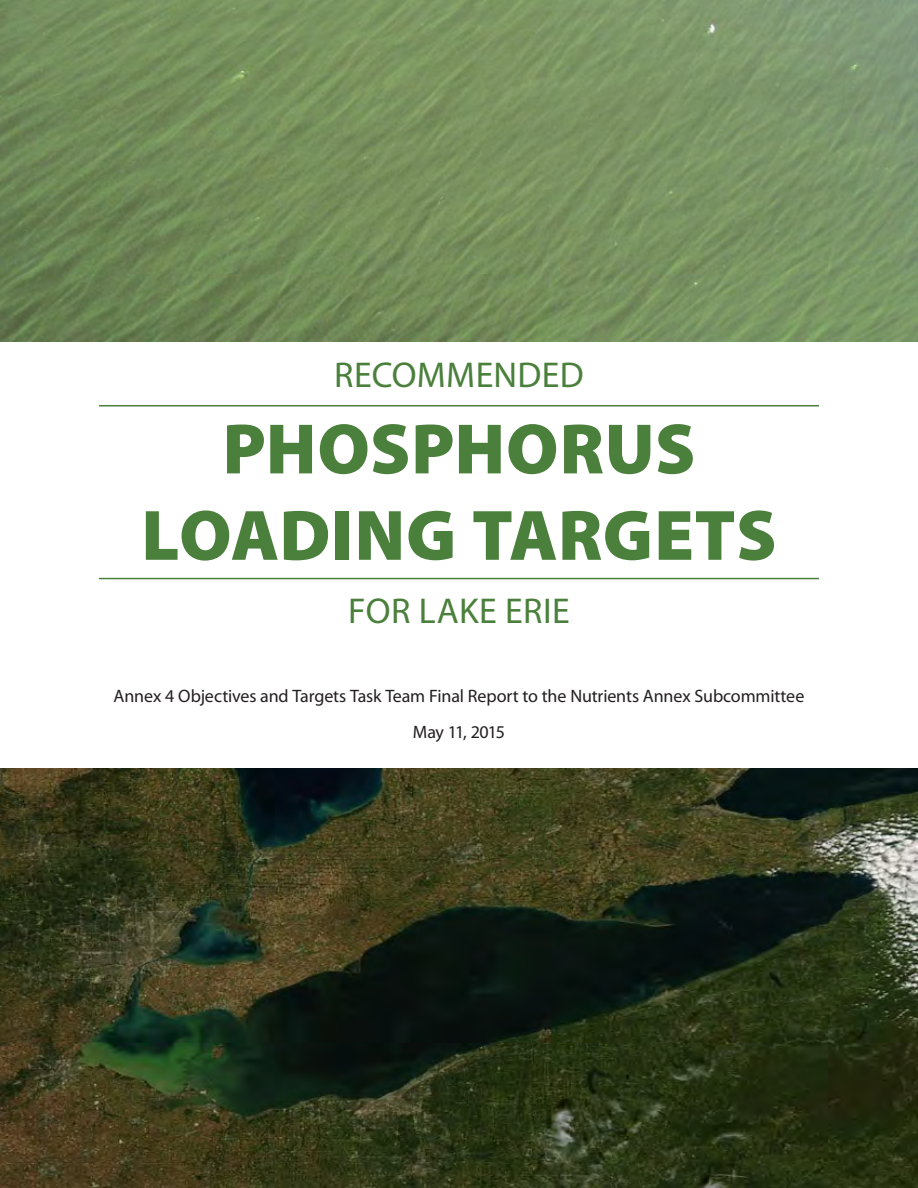
<style>
.page{position:relative;width:918px;height:1188px;background:#fff}
.page>*{position:absolute;margin:0;border:0;box-sizing:border-box;transform-origin:0 0}
.t1{font:900 72px/86.4px "Myriad Pro";letter-spacing:.005em;color:#4b803c;text-align:center}
.t2{font:36px "Myriad Pro";letter-spacing:.01em;color:#4b803c}
.t3{font:18px/36px "Myriad Pro";letter-spacing:-.01em;color:#231f20;text-align:center}
</style>
<div class="page">
<img style="left:0;top:0;width:918px;height:342px">
<img style="left:0;top:768px;width:918px;height:420px">
<hr style="left:99px;top:405px;width:720px;height:1px;background:#4b803c">
<hr style="left:99px;top:578px;width:720px;height:1px;background:#4b803c">
<svg style="left:334px;top:340px;width:251px;height:67px"></svg>
<svg style="left:348px;top:577px;width:151px;height:3px"></svg>
<p class="t2" style="left:334px;top:353px;width:251px">RECOMMENDED</p>
<p class="t1" style="left:141px;top:403px;width:637px">PHOSPHORUS<br>LOADING TARGETS</p>
<p class="t2" style="left:348px;top:589px;width:223px">FOR LAKE ERIE</p>
<p class="t3" style="left:114px;top:678px;width:692px">Annex 4 Objectives and Targets Task Team Final Report to the Nutrients Annex Subcommittee<br>May 11, 2015</p>
</div>
